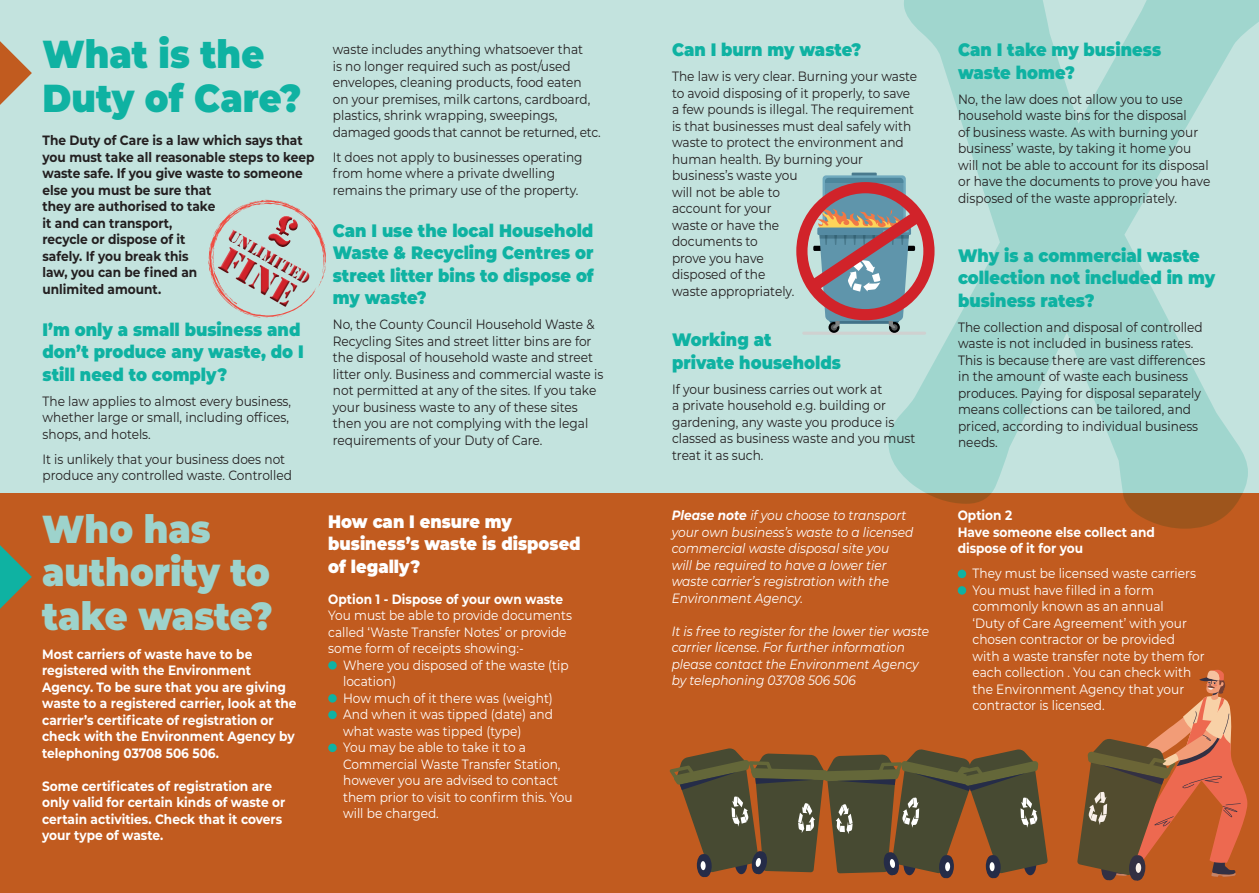
<style>
.page{position:relative;width:1259px;height:893px;background:#fff}
.page>*{position:absolute;margin:0;border:0;box-sizing:border-box;transform-origin:0 0}
.t1{font:900 39px/43.5px "Montserrat";color:#9dd3cc;scale:.9 1}
.t2{font:900 39px/43.5px "Montserrat";color:#0fb2a2;scale:.9 1}
.t3{font:36.45px "Stencil";color:#d1232a}
.t4{font:900 18px/22.5px "Montserrat";color:#0fb2a2;scale:.9 1}
.t5{font:900 18px/22.5px "Montserrat";color:#fff;scale:.9 1}
.t6{font:17.4px "Stencil";color:#d1232a}
.t7{font:13.5px/16.5px "Montserrat";color:#231f20;scale:.9 1}
.t8{font:13.5px/16.5px "Montserrat";color:#fff;scale:.9 1}
.t9{font:700 13.5px/16.5px "Montserrat";color:#fff;scale:.9 1}
.t10{font:italic 13.5px/16.5px "Montserrat";color:#fff;scale:.9 1}
.t11{font:700 13.5px/16.5px "Montserrat";color:#231f20;scale:.9 1}
.s1{font-weight:700}
</style>
<div class="page">
<div style="left:0;top:0;width:1259px;height:553px;background:#c3e3de"></div>
<div style="left:0;top:494px;width:1259px;height:399px;background:#c15b1f"></div>
<svg style="left:1077px;top:670px;width:170px;height:210px"></svg>
<svg style="left:887px;top:0;width:372px;height:529px;fill:#a0d6ce"></svg>
<hr style="left:802px;top:332px;width:124px;height:3px;background:#cfd1d0;border-radius:2px">
<svg style="left:828px;top:322px;width:11px;height:11px"></svg>
<div style="left:831px;top:324px;width:6px;height:7px;background:#555859;border-radius:50%"></div>
<svg style="left:889px;top:322px;width:11px;height:11px"></svg>
<div style="left:891px;top:324px;width:6px;height:7px;background:#555859;border-radius:50%"></div>
<svg style="left:796px;top:173px;width:136px;height:155px"></svg>
<div style="left:328px;top:661px;width:9px;height:9px;background:#0fb2a2;border-radius:50%"></div>
<div style="left:328px;top:694px;width:9px;height:9px;background:#0fb2a2;border-radius:50%"></div>
<div style="left:328px;top:711px;width:9px;height:8px;background:#0fb2a2;border-radius:50%"></div>
<div style="left:328px;top:744px;width:9px;height:8px;background:#0fb2a2;border-radius:50%"></div>
<div style="left:957px;top:570px;width:9px;height:8px;background:#0fb2a2;border-radius:50%"></div>
<svg style="left:957px;top:586px;width:9px;height:9px"></svg>
<svg style="left:0;top:41px;width:32px;height:64px"></svg>
<svg style="left:0;top:545px;width:32px;height:64px"></svg>
<svg style="left:669px;top:748px;width:378px;height:130px"></svg>
<svg style="left:208px;top:199px;width:118px;height:119px"></svg>
<h1 class="t2" style="left:43px;top:30px;width:289px">What is the<br>Duty of Care?</h1>
<p class="t11" style="left:43px;top:132px;width:304px">The Duty of Care is a law which says that you must take all reasonable steps to keep waste safe. If you give waste to someone else you must be sure that<br>they are authorised to take<br>it and can transport,<br>recycle or dispose of it<br>safely. If you break this<br>law, you can be fined an<br>unlimited amount.</p>
<h3 class="t4" style="left:43px;top:317px;width:292px">I’m only a small business and don’t produce any waste, do I still need to comply?</h3>
<p class="t7" style="left:43px;top:392px;width:278px">The law applies to almost every business, whether large or small, including offices, shops, and hotels.</p>
<p class="t7" style="left:43px;top:450px;width:279px">It is unlikely that your business does not produce any controlled waste. Controlled</p>
<p class="t6" style="left:234px;top:225px;width:93px;rotate:30deg">UNLIMITED</p>
<h2 class="t3" style="left:233px;top:239px;width:83px;rotate:30deg">FINE</h2>
<h1 class="t1" style="left:42px;top:505px;width:258px">Who has authority to take waste?</h1>
<p class="t9" style="left:42px;top:645px;width:284px">Most carriers of waste have to be registered with the Environment Agency. To be sure that you are giving waste to a registered carrier, look at the carrier’s certificate of registration or check with the Environment Agency by telephoning 03708 506 506.</p>
<p class="t9" style="left:42px;top:777px;width:272px">Some certificates of registration are only valid for certain kinds of waste or certain activities. Check that it covers your type of waste.</p>
<p class="t7" style="left:333px;top:41px;width:299px">waste includes anything whatsoever that<br>is no longer required such as post/used envelopes, cleaning products, food eaten<br>on your premises, milk cartons, cardboard, plastics, shrink wrapping, sweepings, damaged goods that cannot be returned, etc.</p>
<p class="t7" style="left:333px;top:148px;width:279px">It does not apply to businesses operating from home where a private dwelling remains the primary use of the property.</p>
<h3 class="t4" style="left:333px;top:218px;width:291px;text-align:justify">Can I use the local Household Waste &amp; Recycling Centres or street litter bins to dispose of my waste?</h3>
<p class="t7" style="left:333px;top:316px;width:302px">No, the County Council Household Waste &amp; Recycling Sites and street litter bins are for the disposal of household waste and street litter only. Business and commercial waste is not permitted at any of the sites. If you take your business waste to any of these sites then you are not complying with the legal requirements of your Duty of Care.</p>
<h3 class="t5" style="left:328px;top:509px;width:282px">How can I ensure my business’s waste is disposed of legally?</h3>
<p class="t9" style="left:328px;top:590px;width:262px">Option 1 - Dispose of your own waste</p>
<p class="t8" style="left:328px;top:607px;width:272px">You must be able to provide documents called ‘Waste Transfer Notes’ or provide some form of receipts showing:-</p>
<p class="t8" style="left:343px;top:656px;width:256px">Where you disposed of the waste (tip location)<br>How much of it there was (weight)<br>And when it was tipped (date) and what waste was tipped (type)<br>You may be able to take it to a<br>Commercial Waste Transfer Station, however you are advised to contact them prior to visit to confirm this. You will be charged.</p>
<h3 class="t4" style="left:672px;top:38px;width:212px">Can I burn my waste?</h3>
<p class="t7" style="left:672px;top:68px;width:274px">The law is very clear. Burning your waste to avoid disposing of it properly, to save a few pounds is illegal. The requirement is that businesses must deal safely with waste to protect the environment and human health. By burning your business’s waste you<br>will not be able to<br>account for your<br>waste or have the<br>documents to<br>prove you have<br>disposed of the<br>waste appropriately.</p>
<h3 class="t4" style="left:672px;top:328px;width:189px">Working at<br>private households</h3>
<p class="t7" style="left:672px;top:380px;width:272px">If your business carries out work at<br>a private household e.g. building or gardening, any waste you produce is classed as business waste and you must treat it as such.</p>
<p class="t10" style="left:671px;top:507px;width:270px"><span class="s1">Please note</span> if you choose to transport your own business’s waste to a licensed commercial waste disposal site you<br>will be required to have a lower tier waste carrier’s registration with the Environment Agency.</p>
<p class="t10" style="left:671px;top:622px;width:287px">It is free to register for the lower tier waste carrier license. For further information please contact the Environment Agency by telephoning 03708 506 506</p>
<h3 class="t4" style="left:958px;top:38px;width:227px">Can I take my business waste home?</h3>
<p class="t7" style="left:958px;top:90px;width:282px">No, the law does not allow you to use household waste bins for the disposal<br>of business waste. As with burning your business’ waste, by taking it home you will not be able to account for its disposal or have the documents to prove you have disposed of the waste appropriately.</p>
<h3 class="t4" style="left:958px;top:243px;width:287px">Why is a commercial waste collection not included in my business rates?</h3>
<p class="t7" style="left:958px;top:318px;width:276px">The collection and disposal of controlled waste is not included in business rates.<br>This is because there are vast differences in the amount of waste each business produces. Paying for disposal separately means collections can be tailored, and priced, according to individual business needs.</p>
<p class="t9" style="left:957px;top:506px;width:220px">Option 2<br>Have someone else collect and dispose of it for you</p>
<p class="t8" style="left:972px;top:565px;width:259px">They must be licensed waste carriers<br>You must have filled in a form commonly known as an annual<br>‘Duty of Care Agreement’ with your chosen contractor or be provided with a waste transfer note by them for each collection . You can check with the Environment Agency that your contractor is licensed.</p>
</div>
